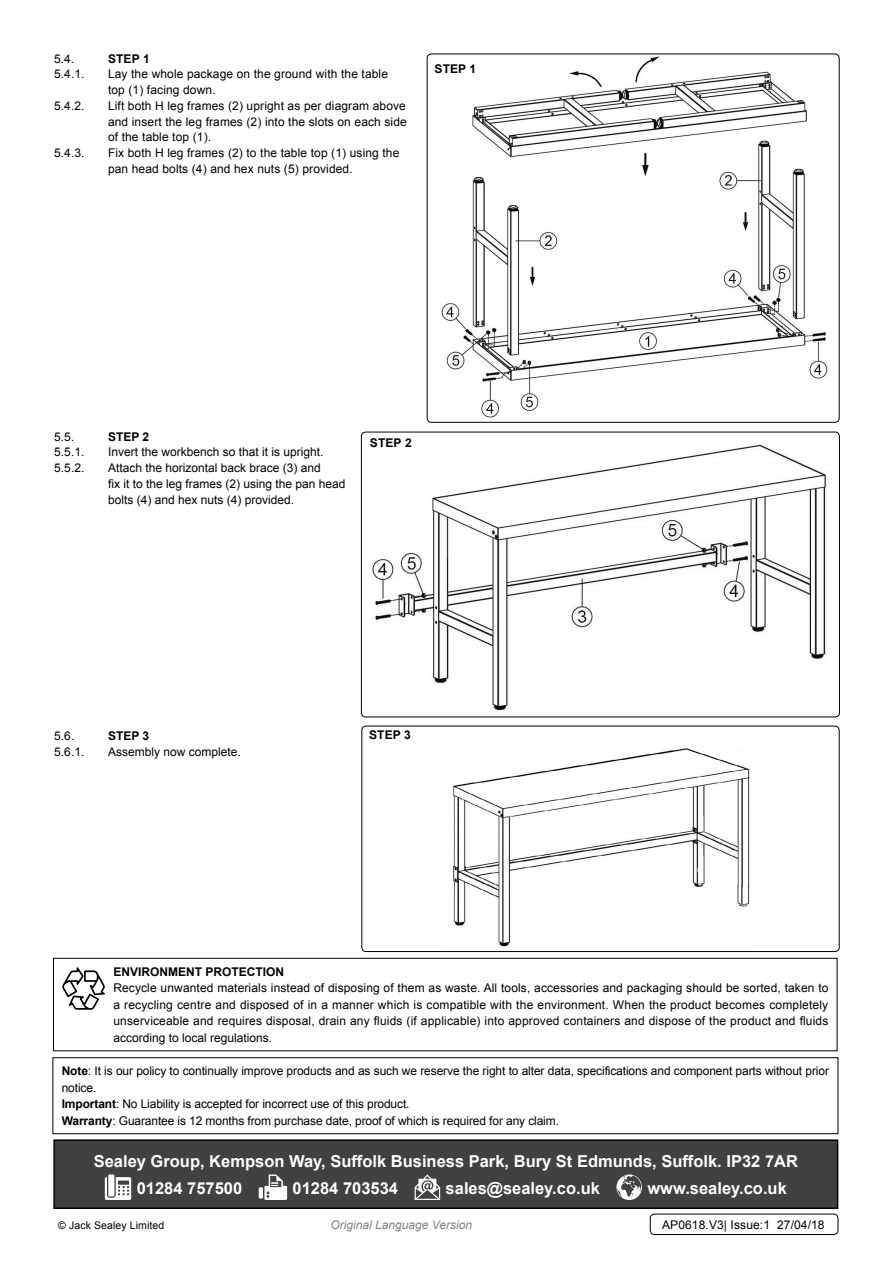
<style>
.page{position:relative;width:893px;height:1263px;background:#fff}
.page>*{position:absolute;margin:0;border:0;box-sizing:border-box;transform-origin:0 0}
.t1{font:700 16.5px/26.7px "Arial";color:#fff}
.t2{font:12px/15.8px "Arial";color:#000}
.t3{font:700 12px "Arial";color:#000}
.t4{font:italic 12px "Arial";color:#808285}
.t5{font:10.5px "Arial";letter-spacing:.01em;color:#000}
.s1{font-weight:700}
</style>
<div class="page">
<img style="left:372px;top:444px;width:454px;height:266px">
<div style="left:361px;top:432px;width:479px;height:285px;border:1px solid #000;border-radius:4px"></div>
<div style="left:54px;top:1140px;width:784px;height:68px;background:#414042"></div>
<svg style="left:105px;top:1177px;width:26px;height:23px"></svg>
<div style="left:108px;top:1174px;width:6px;height:22px;background:#fff"></div>
<hr style="left:259px;top:1187px;width:4px;height:11px;background:#fff">
<svg style="left:264px;top:1174px;width:23px;height:26px"></svg>
<svg style="left:415px;top:1174px;width:25px;height:26px"></svg>
<svg style="left:616px;top:1174px;width:26px;height:26px"></svg>
<div style="left:53px;top:1139px;width:785px;height:70px;border:2px solid #000"></div>
<div style="left:53px;top:958px;width:784px;height:93px;border:1px solid #000"></div>
<svg style="left:62px;top:967px;width:43px;height:43px"></svg>
<div style="left:52px;top:1057px;width:786px;height:77px;border:1px solid #000"></div>
<img style="left:441px;top:56px;width:387px;height:362px">
<div style="left:427px;top:54px;width:413px;height:369px;border:1px solid #000;border-radius:4px"></div>
<img style="left:453px;top:748px;width:297px;height:199px">
<div style="left:361px;top:726px;width:479px;height:226px;border:1px solid #000;border-radius:4px"></div>
<div style="left:650px;top:1214px;width:188px;height:21px;border:1px solid #000;border-radius:4px"></div>
<p class="t2" style="left:54px;top:51px;width:22px">5.4.</p>
<p class="t3" style="left:108px;top:51px;width:9px">STEP</p>
<p class="t3" style="left:143px;top:51px;width:8px">1</p>
<p class="t2" style="left:54px;top:67px;width:43px">5.4.1. L</p>
<p class="t2" style="left:108px;top:67px;width:282px;text-indent:7px">ay the whole package on the ground with the table top (1) facing down.</p>
<p class="t2" style="left:54px;top:98px;width:43px">5.4.2. L</p>
<p class="t2" style="left:108px;top:98px;width:300px;text-align:justify;text-indent:7px">ift both H leg frames (2) upright as per diagram above and insert the leg frames (2) into the slots on each side of the table top (1).</p>
<p class="t2" style="left:54px;top:145px;width:32px">5.4.3.</p>
<p class="t2" style="left:108px;top:145px;width:293px">Fix both H leg frames (2) to the table top (1) using the pan head bolts (4) and hex nuts (5) provided.</p>
<p class="t3" style="left:435px;top:60px;width:17px">STEP</p>
<p class="t3" style="left:470px;top:60px;width:8px">1</p>
<p class="t2" style="left:54px;top:429px;width:42px">5.5. <span class="s1">STEP</span></p>
<p class="t3" style="left:142px;top:428px;width:8px">2</p>
<p class="t2" style="left:54px;top:444px;width:32px">5.5.1.</p>
<p class="t2" style="left:108px;top:444px;width:217px">Invert the workbench so that it is upright.</p>
<p class="t2" style="left:54px;top:460px;width:32px">5.5.2.</p>
<p class="t2" style="left:108px;top:460px;width:239px">Attach the horizontal back brace (3) and<br>fix it to the leg frames (2) using the pan head bolts (4) and hex nuts (4) provided.</p>
<p class="t3" style="left:370px;top:435px;width:17px">STEP</p>
<p class="t3" style="left:405px;top:435px;width:8px">2</p>
<p class="t2" style="left:54px;top:728px;width:22px">5.6.</p>
<p class="t3" style="left:108px;top:728px;width:9px">STEP</p>
<p class="t3" style="left:142px;top:728px;width:8px">3</p>
<p class="t2" style="left:54px;top:744px;width:32px">5.6.1.</p>
<p class="t2" style="left:108px;top:744px;width:134px">Assembly now complete.</p>
<p class="t3" style="left:369px;top:727px;width:17px">STEP</p>
<p class="t3" style="left:404px;top:727px;width:8px">3</p>
<p class="t3" style="left:113px;top:964px;width:172px">Environment Protection</p>
<p class="t2" style="left:113px;top:980px;width:717px;line-height:16.5px;text-align:justify">Recycle unwanted materials instead of disposing of them as waste. All tools, accessories and packaging should be sorted, taken to a recycling centre and disposed of in a manner which is compatible with the environment. When the product becomes completely unserviceable and requires disposal, drain any fluids (if applicable) into approved containers and dispose of the product and fluids according to local regulations.</p>
<p class="t2" style="left:62px;top:1063px;width:769px;line-height:16.5px"><span class="s1">Note</span>: It is our policy to continually improve products and as such we reserve the right to alter data, specifications and component parts without prior notice.<br><span class="s1">Important</span>: No Liability is accepted for incorrect use of this product.<br><span class="s1">Warranty</span>: Guarantee is 12 months from purchase date, proof of which is required for any claim.</p>
<h1 class="t1" style="left:137px;top:1148px;width:661px;text-indent:-43px">Sealey Group, Kempson Way, Suffolk Business Park, Bury St Edmunds, Suffolk. IP32 7AR<br>01284 757500</h1>
<h1 class="t1" style="left:293px;top:1175px;width:107px">01284 703534</h1>
<h1 class="t1" style="left:446px;top:1175px;width:156px">sales@sealey.co.uk</h1>
<h1 class="t1" style="left:647px;top:1175px;width:141px">www.sealey.co.uk</h1>
<p class="t5" style="left:58px;top:1218px;width:108px">© Jack Sealey Limited</p>
<p class="t4" style="left:330px;top:1217px;width:143px">Original Language Version</p>
<p class="t2" style="left:662px;top:1217px;width:164px">AP0618.V3| Issue:1 27/04/18</p>
</div>
